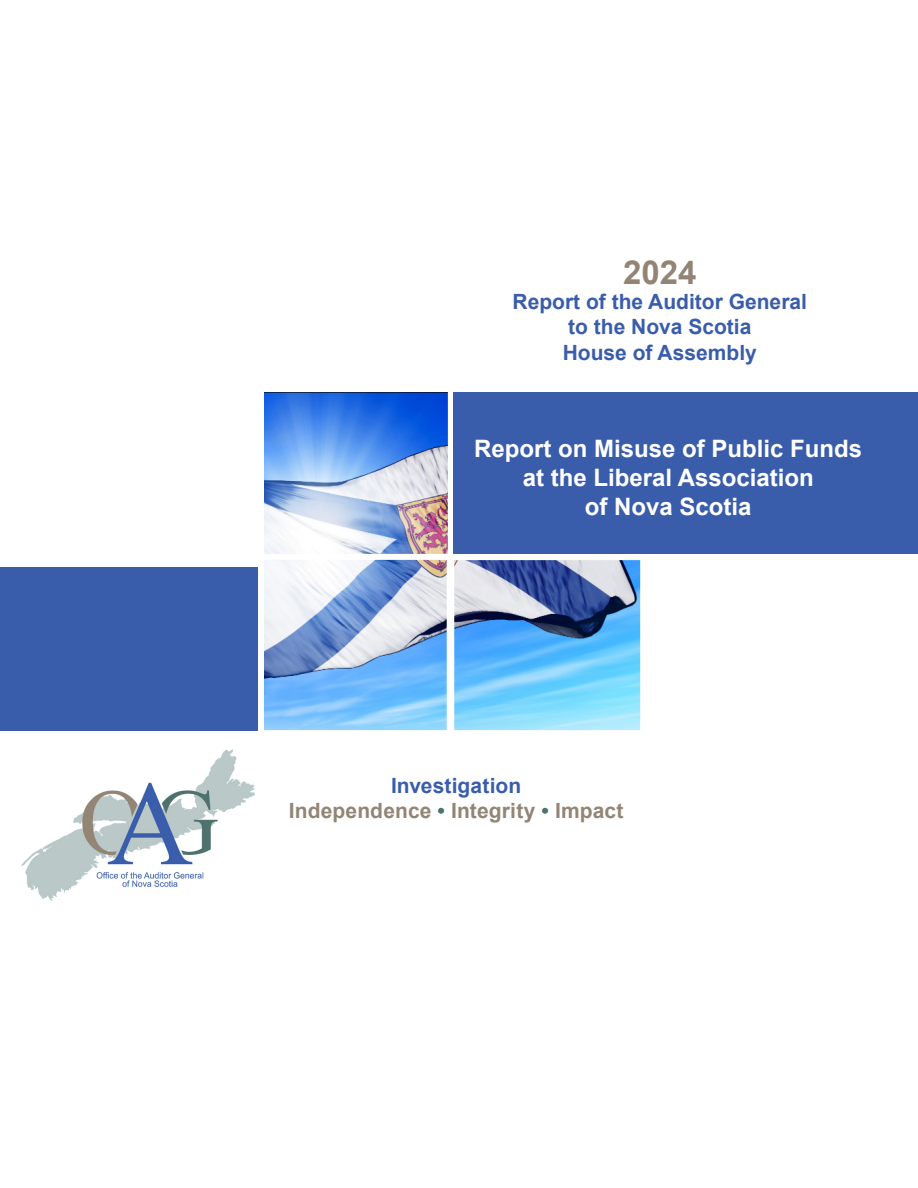
<style>
.page{position:relative;width:918px;height:1188px;background:#fff}
.page>*{position:absolute;margin:0;border:0;box-sizing:border-box;transform-origin:0 0}
.t1{font:700 33px "Arial";color:#928576}
.t2{font:700 24px/28.8px "Arial";color:#fff;text-align:center}
.t3{font:700 21px/25.2px "Arial";color:#3a5dab;text-align:center}
.t4{font:700 21px/25.5px "Arial";letter-spacing:.005em;color:#928576;text-align:center}
.s1{color:#3a5dab}
.s2{color:#4f726e}
</style>
<div class="page">
<img style="left:265px;top:393px;width:374px;height:336px">
<div style="left:254px;top:554px;width:199px;height:182px;border:6px solid #fff"></div>
<div style="left:448px;top:554px;width:198px;height:182px;border:6px solid #fff"></div>
<div style="left:0;top:567px;width:257px;height:163px;background:#3a5dab"></div>
<img style="left:22px;top:750px;width:232px;height:150px">
<div style="left:454px;top:392px;width:464px;height:162px;background:#3a5dab"></div>
<h1 class="t1" style="left:623px;top:249px;width:75px">2024</h1>
<p class="t3" style="left:513px;top:289px;width:296px">Report of the Auditor General to the Nova Scotia<br>House of Assembly</p>
<p class="t2" style="left:474px;top:434px;width:390px">Report on Misuse of Public Funds at the Liberal Association<br>of Nova Scotia</p>
<p class="t4" style="left:289px;top:773px;width:336px"><span class="s1">Investigation<br></span>Independence <span class="s2">•</span> Integrity <span class="s2">•</span> Impact</p>
</div>
